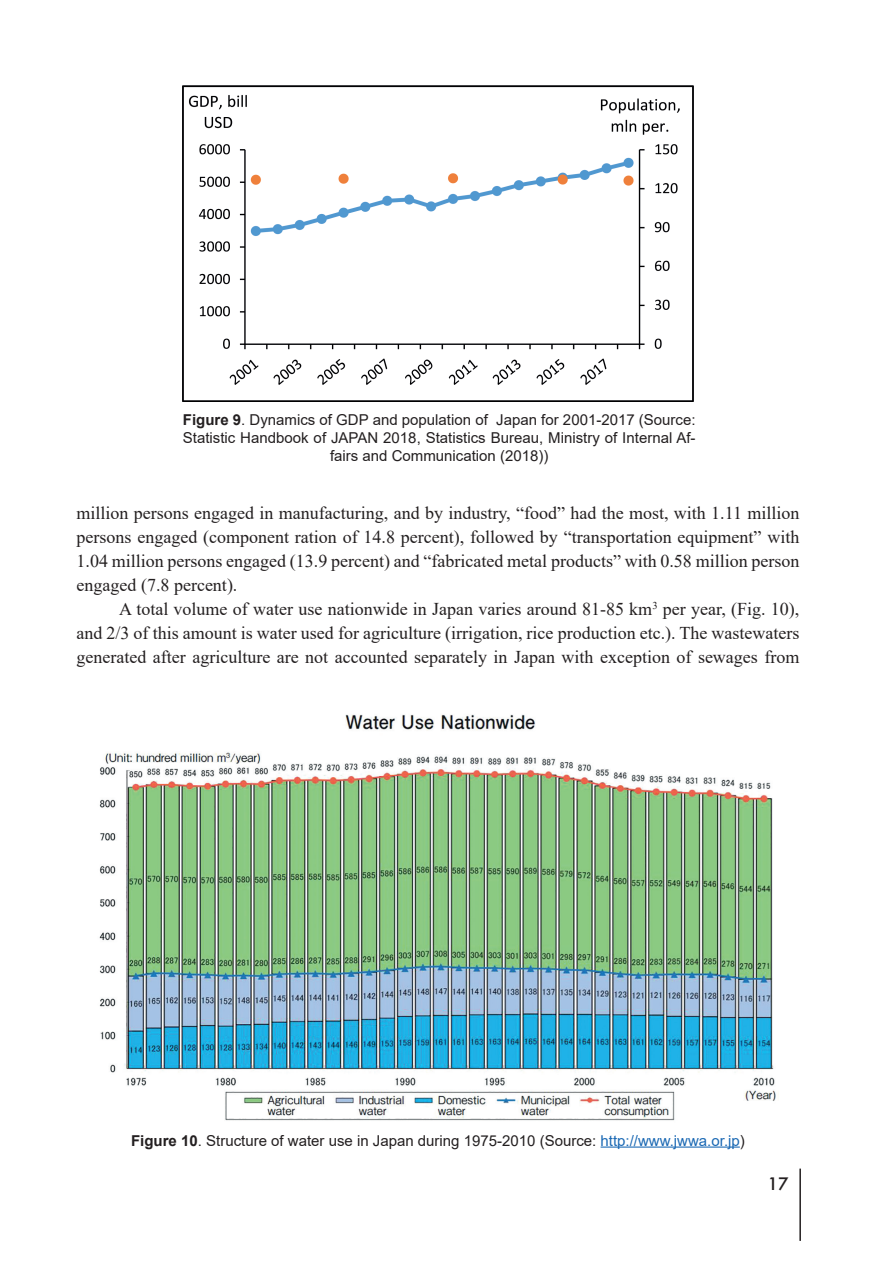
<style>
.page{position:relative;width:893px;height:1276px;background:#fff}
.page>*{position:absolute;margin:0;border:0;box-sizing:border-box;transform-origin:0 0}
.t1{font:18px/24px "Times New Roman";color:#231f20;text-align:justify}
.t2{font:18px "Futuris C";color:#231f20}
.t3{font:15px/18px "Arial";color:#231f20;text-align:center}
.s1{font-weight:700}
.s2{color:#1b69b4}
</style>
<div class="page">
<hr style="left:799px;top:1168px;width:2px;height:73px;background:#231f20">
<img style="left:183px;top:85px;width:510px;height:317px">
<img style="left:99px;top:714px;width:677px;height:407px">
<hr style="left:601px;top:1146px;width:139px;height:1px;background:#1b69b4">
<p class="t3" style="left:183px;top:410px;width:514px"><span class="s1">Figure 9</span>. Dynamics of GDP and population of Japan for 2001-2017 (Source:<br>Statistic Handbook of JAPAN 2018, Statistics Bureau, Ministry of Internal Af&shy;fairs and Communication (2018))</p>
<p class="t1" style="left:77px;top:500px;width:724px">million persons engaged in manufacturing, and by industry, “food” had the most, with 1.11 million persons engaged (component ration of 14.8 percent), followed by “transportation equipment” with 1.04 million persons engaged (13.9 percent) and “fabricated metal products” with 0.58 million person engaged (7.8 percent).</p>
<p class="t1" style="left:77px;top:596px;width:724px;text-indent:43px">A total volume of water use nationwide in Japan varies around 81-85 km<sup>3</sup> per year, (Fig. 10), and 2/3 of this amount is water used for agriculture (irrigation, rice production etc.). The wastewaters generated after agriculture are not accounted separately in Japan with exception of sewages from</p>
<p class="t3" style="left:131px;top:1131px;width:615px"><span class="s1">Figure 10</span>. Structure of water use in Japan during 1975-2010 (Source: <span class="s2">http://www.jwwa.or.jp</span>)</p>
<p class="t2" style="left:768px;top:1173px;width:23px">17</p>
</div>
